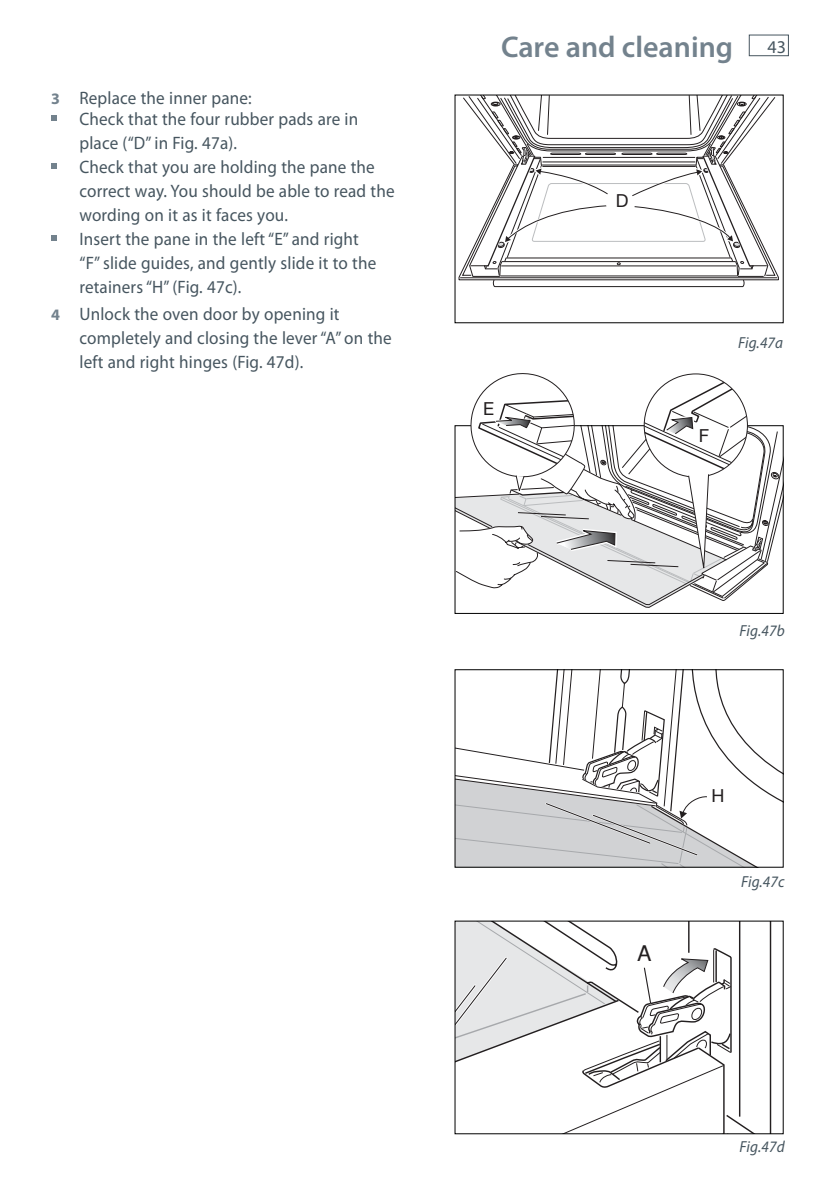
<style>
.page{position:relative;width:840px;height:1191px;background:#fff}
.page>*{position:absolute;margin:0;border:0;box-sizing:border-box;transform-origin:0 0}
.t1{font:600 30px "Myriad Pro";color:#73828d}
.t2{font:21.6px "Helvetica";color:#231f20}
.t3{font:18px/24px "Myriad Pro";letter-spacing:.01em;color:#46555f;scale:.95 1}
.t4{font:18px "Helvetica Neue";color:#231f20}
.t5{font:italic 16px "Myriad Pro";letter-spacing:.01em;color:#46555f;scale:.95 1}
.s1{font-weight:700;font-size:16px;color:#73828d}
.s2{font-weight:400;font-size:18px;color:#46555f}
</style>
<div class="page">
<div style="left:748px;top:35px;width:40px;height:21px;border:1px solid #46555f"></div>
<svg style="left:51px;top:116px;width:6px;height:5px"></svg>
<svg style="left:51px;top:164px;width:6px;height:5px"></svg>
<svg style="left:51px;top:236px;width:6px;height:5px"></svg>
<svg style="left:459px;top:96px;width:318px;height:191px"></svg>
<div style="left:605px;top:188px;width:28px;height:29px;background:#fff;border-radius:50%"></div>
<svg style="left:454px;top:373px;width:328px;height:235px"></svg>
<svg style="left:456px;top:922px;width:316px;height:210px"></svg>
<svg style="left:456px;top:671px;width:325px;height:194px"></svg>
<div style="left:454px;top:669px;width:329px;height:198px;border:1px solid #000"></div>
<p class="t3" style="left:79px;top:90px;width:295px;line-height:21px;text-indent:-28px"><span class="s1">3</span> Replace the inner pane:<br>Check that the four rubber pads are in</p>
<p class="t3" style="left:79px;top:133px;width:333px">place (“D” in Fig. 47a).<br>Check that you are holding the pane the correct way. You should be able to read the wording on it as it faces you.<br>Insert the pane in the left “E” and right<br>“F” slide guides, and gently slide it to the retainers “H” (Fig. 47c).</p>
<p class="t3" style="left:79px;top:304px;width:330px;text-indent:-28px"><span class="s1">4</span> Unlock the oven door by opening it completely and closing the lever “A” on the left and right hinges (Fig. 47d).</p>
<h1 class="t1" style="left:500px;top:35px;width:286px">Care and cleaning <span class="s2">43</span></h1>
<p class="t4" style="left:483px;top:402px;width:12px">E</p>
<p class="t4" style="left:615px;top:194px;width:14px">D</p>
<p class="t5" style="left:737px;top:336px;width:49px">Fig.47a</p>
<p class="t4" style="left:698px;top:429px;width:12px">F</p>
<p class="t2" style="left:636px;top:945px;width:16px">A</p>
<p class="t5" style="left:739px;top:624px;width:49px">Fig.47b</p>
<p class="t4" style="left:711px;top:789px;width:14px">H</p>
<p class="t5" style="left:740px;top:876px;width:47px">Fig.47c</p>
<p class="t5" style="left:739px;top:1140px;width:49px">Fig.47d</p>
</div>
